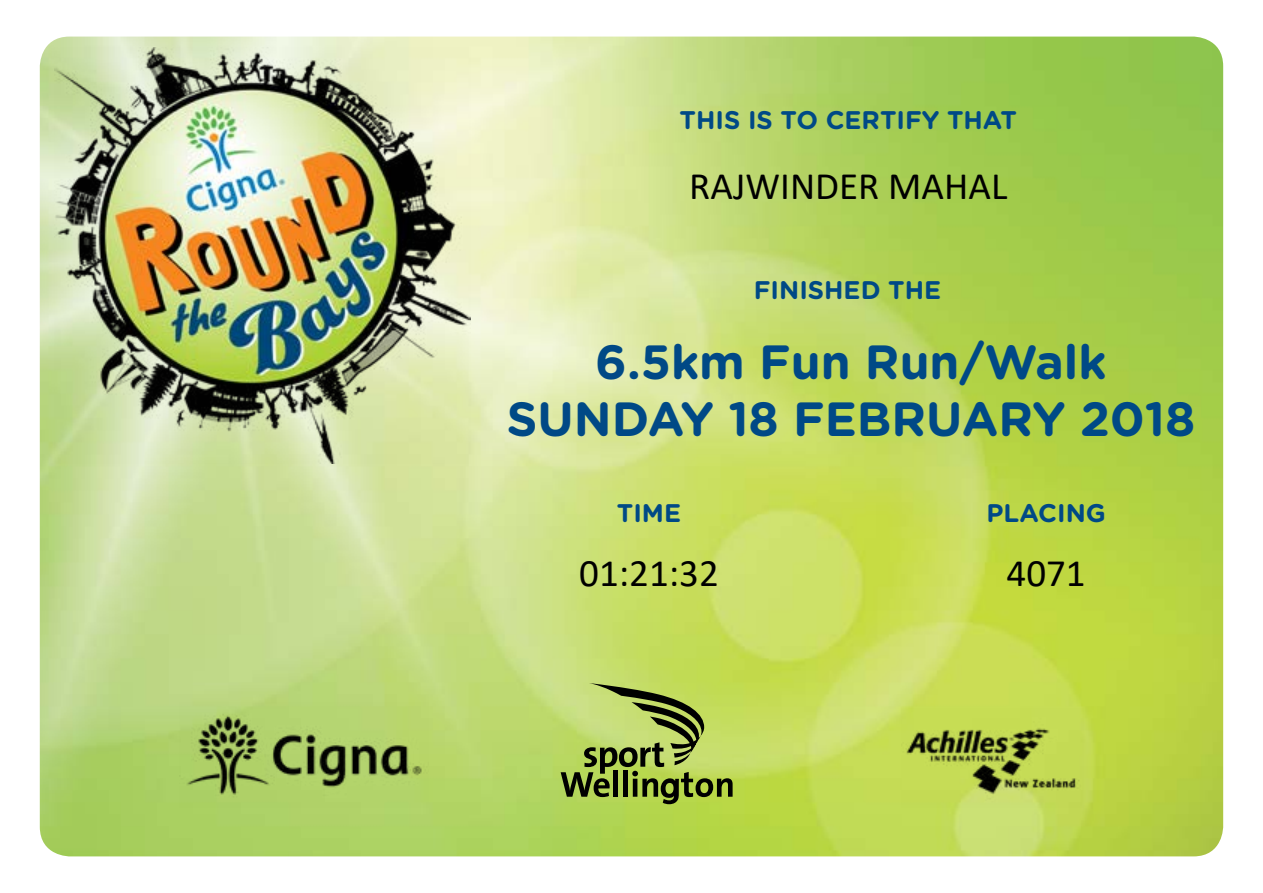
<style>
.page{position:relative;width:1263px;height:893px;background:#fff}
.page>*{position:absolute;margin:0;border:0;box-sizing:border-box;transform-origin:0 0}
.t1{font:700 48px/57.6px "Gotham Rounded";color:#004986;text-align:center}
.t2{font:39px "Calibri";color:#000}
.t3{font:700 25.5px "Gotham Rounded";color:#004986}
</style>
<div class="page">
<img style="left:40px;top:37px;width:1183px;height:819px">
<img style="left:54px;top:47px;width:417px;height:416px">
<img style="left:179px;top:703px;width:250px;height:105px">
<img style="left:902px;top:708px;width:182px;height:100px">
<svg style="left:561px;top:683px;width:172px;height:121px;background:#96aa4f"></svg>
<p class="t3" style="left:680px;top:101px;width:339px">THIS IS TO CERTIFY THAT</p>
<h2 class="t2" style="left:689px;top:159px;width:320px">RAJWINDER MAHAL</h2>
<p class="t3" style="left:754px;top:272px;width:189px">FINISHED THE</p>
<h1 class="t1" style="left:507px;top:331px;width:690px">6.5km Fun Run/Walk<br>SUNDAY 18 FEBRUARY 2018</h1>
<p class="t3" style="left:617px;top:494px;width:66px">TIME</p>
<p class="t3" style="left:986px;top:494px;width:121px">PLACING</p>
<h2 class="t2" style="left:579px;top:546px;width:141px">01:21:32</h2>
<h2 class="t2" style="left:1007px;top:546px;width:81px">4071</h2>
</div>
